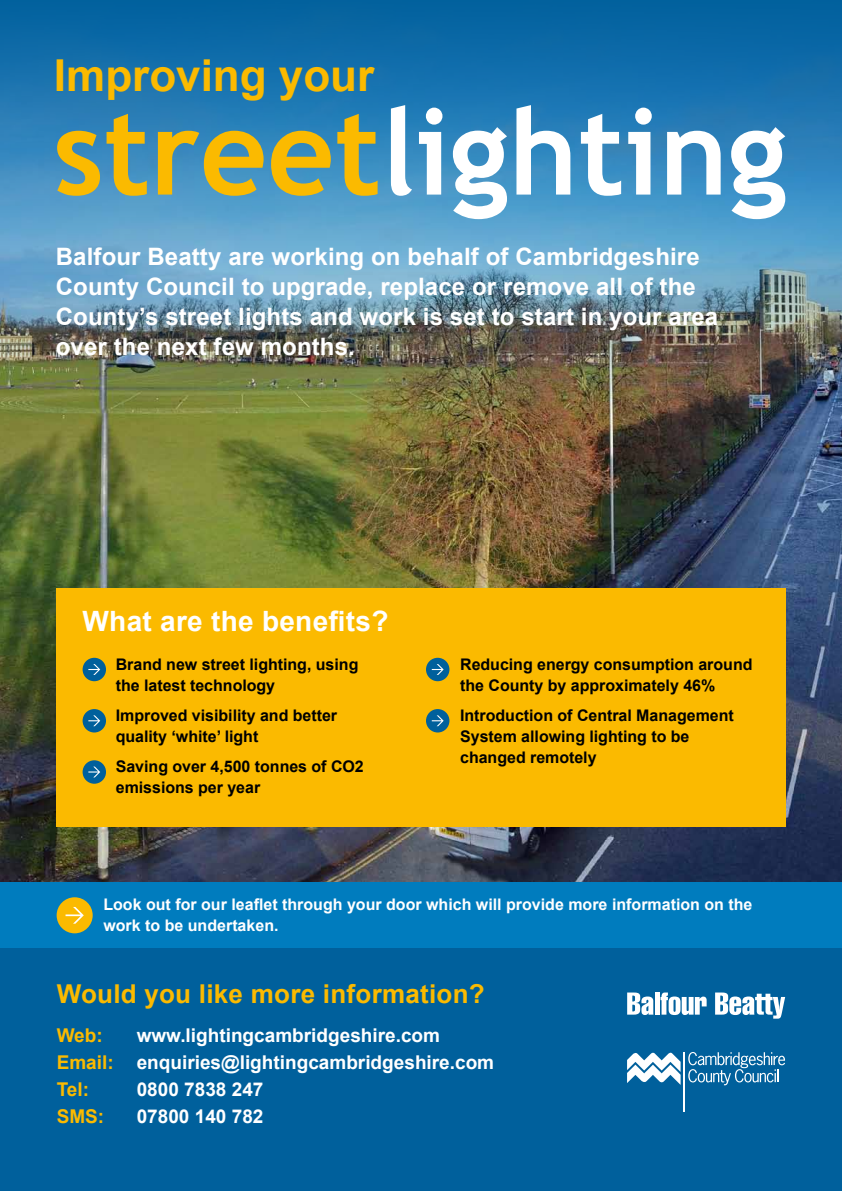
<style>
.page{position:relative;width:842px;height:1191px;background:#00609c}
.page>*{position:absolute;margin:0;border:0;box-sizing:border-box;transform-origin:0 0}
.t1{font:700 44px "Arial";color:#fbba00}
.t2{font:700 28px "Arial";letter-spacing:.01em;color:#fff}
.t3{font:700 26px "Arial";letter-spacing:.01em;color:#fbba00}
.t4{font:700 24px/30px "Arial";letter-spacing:.005em;color:#fff}
.t5{font:700 19px/27px "Arial";color:#fff}
.t6{font:700 19px "Arial";color:#fbba00}
.t7{font:700 16px/21px "Arial";color:#000}
.t8{font:700 16px/21px "Arial";color:#fff}
.s1{color:#fbba00}
</style>
<div class="page">
<img style="left:0;top:415px;width:842px;height:467px">
<img style="left:0;top:25px;width:842px;height:390px">
<svg style="left:57px;top:114px;width:321px;height:82px;background:#869d72"></svg>
<svg style="left:391px;top:105px;width:394px;height:114px;background:#7db3d6"></svg>
<svg style="left:627px;top:992px;width:26px;height:23px"></svg>
<div style="left:654px;top:992px;width:5px;height:22px;background:#fff"></div>
<svg style="left:660px;top:992px;width:47px;height:23px"></svg>
<svg style="left:715px;top:992px;width:70px;height:26px"></svg>
<svg style="left:627px;top:1052px;width:54px;height:33px"></svg>
<hr style="left:683px;top:1052px;width:2px;height:60px;background:#fff">
<svg style="left:688px;top:1052px;width:97px;height:33px"></svg>
<div style="left:57px;top:587px;width:729px;height:239px;background:#fbba00"></div>
<div style="left:83px;top:658px;width:23px;height:23px;background:#00609c;border-radius:50%"></div>
<svg style="left:88px;top:664px;width:12px;height:11px"></svg>
<div style="left:83px;top:709px;width:23px;height:23px;background:#00609c;border-radius:50%"></div>
<svg style="left:88px;top:715px;width:12px;height:11px"></svg>
<div style="left:83px;top:760px;width:23px;height:23px;background:#00609c;border-radius:50%"></div>
<svg style="left:88px;top:766px;width:12px;height:11px"></svg>
<div style="left:426px;top:658px;width:23px;height:23px;background:#00609c;border-radius:50%"></div>
<svg style="left:432px;top:664px;width:12px;height:11px"></svg>
<div style="left:426px;top:709px;width:23px;height:23px;background:#00609c;border-radius:50%"></div>
<svg style="left:432px;top:715px;width:12px;height:11px"></svg>
<div style="left:0;top:882px;width:842px;height:66px;background:#007cbe"></div>
<div style="left:57px;top:897px;width:36px;height:36px;background:#fbba00;border-radius:50%"></div>
<svg style="left:66px;top:907px;width:18px;height:16px"></svg>
<h1 class="t1" style="left:54px;top:45px;width:322px">Improving your</h1>
<h3 class="t4" style="left:56px;top:242px;width:664px">Balfour Beatty are working on behalf of Cambridgeshire County Council to upgrade, replace or remove all of the County’s street lights and work is set to start in your area over the next few months.</h3>
<h2 class="t2" style="left:83px;top:601px;width:307px">What are the benefits?</h2>
<p class="t7" style="left:116px;top:654px;width:244px">Brand new street lighting, using the latest technology</p>
<p class="t7" style="left:116px;top:705px;width:223px">Improved visibility and better quality ‘white’ light</p>
<p class="t7" style="left:116px;top:756px;width:250px">Saving over 4,500 tonnes of CO2 emissions per year</p>
<p class="t7" style="left:460px;top:654px;width:294px">Reducing energy consumption around the County by approximately 46%</p>
<p class="t7" style="left:460px;top:705px;width:275px">Introduction of Central Management<br>System allowing lighting to be changed remotely</p>
<p class="t8" style="left:103px;top:894px;width:650px">Look out for our leaflet through your door which will provide more information on the work to be undertaken.</p>
<h3 class="t3" style="left:57px;top:976px;width:429px">Would you like more information?</h3>
<p class="t6" style="left:57px;top:1022px;width:48px">Web:</p>
<p class="t5" style="left:57px;top:1022px;width:439px;text-indent:80px">www.lightingcambridgeshire.com<br><span class="s1">Email:</span> enquiries@lightingcambridgeshire.com<br><span class="s1">Tel:</span></p>
<p class="t5" style="left:137px;top:1076px;width:128px">0800 7838 247</p>
<p class="t6" style="left:57px;top:1103px;width:49px">SMS:</p>
<p class="t5" style="left:137px;top:1103px;width:128px">07800 140 782</p>
</div>
